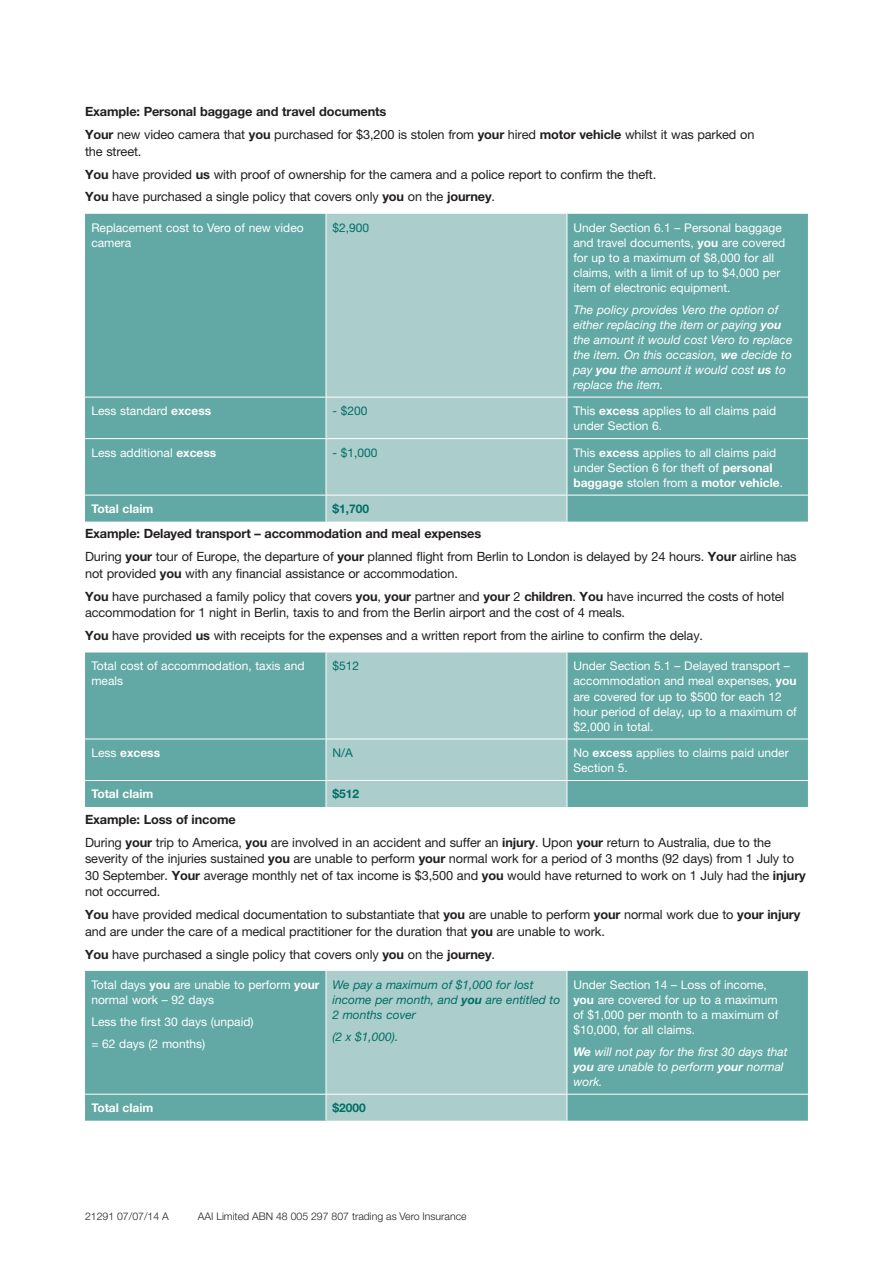
<style>
.page{position:relative;width:893px;height:1263px;background:#fff}
.page>*{position:absolute;margin:0;border:0;box-sizing:border-box;transform-origin:0 0}
.Ins_6_Body{font:12.75px/16.5px "Helvetica Neue";letter-spacing:-.01em;color:#231f20}
.Ins_5_SubSub_Headlin{font:700 12.75px "Helvetica Neue";letter-spacing:-.01em;color:#231f20}
.Ins_12_TableBody_gre{font:12px/15px "Helvetica Neue";color:#fff}
.Ins_12_TableBody_gre-2{font:italic 12px/15px "Helvetica Neue";color:#fff}
.Ins_12_TableBody_gre-3{font:italic 12px/15px "Helvetica Neue";color:#006f65}
.Ins_12_TableBody_gre-4{font:700 12px "Helvetica Neue";color:#fff}
.Ins_12_TableBody_gre-5{font:12px "Helvetica Neue";color:#006f65}
.Ins_12_TableBody_gre-6{font:700 12px "Helvetica Neue";color:#006f65}
.t1{font:300 10.5px "Helvetica Neue";color:#231f20}
.s1{font-weight:700}
.s2{font-weight:400}
</style>
<div class="page">
<div style="left:85px;top:214px;width:723px;height:308px;background:#62a8a5"></div>
<div style="left:327px;top:214px;width:240px;height:308px;background:#abcdcc"></div>
<hr style="left:85px;top:397px;width:241px;height:1px;background:#fff">
<hr style="left:326px;top:397px;width:241px;height:1px;background:#fff">
<hr style="left:567px;top:397px;width:241px;height:1px;background:#fff">
<hr style="left:85px;top:438px;width:241px;height:1px;background:#fff">
<hr style="left:326px;top:438px;width:241px;height:1px;background:#fff">
<hr style="left:567px;top:438px;width:241px;height:1px;background:#fff">
<hr style="left:85px;top:495px;width:241px;height:1px;background:#fff">
<hr style="left:326px;top:495px;width:241px;height:1px;background:#fff">
<hr style="left:567px;top:495px;width:241px;height:1px;background:#fff">
<hr style="left:326px;top:214px;width:1px;height:183px;background:#fff">
<hr style="left:567px;top:214px;width:1px;height:183px;background:#fff">
<hr style="left:326px;top:397px;width:1px;height:41px;background:#fff">
<hr style="left:567px;top:397px;width:1px;height:41px;background:#fff">
<hr style="left:326px;top:439px;width:1px;height:56px;background:#fff">
<hr style="left:567px;top:439px;width:1px;height:56px;background:#fff">
<svg style="left:326px;top:495px;width:1px;height:27px"></svg>
<svg style="left:567px;top:495px;width:1px;height:27px"></svg>
<div style="left:85px;top:652px;width:723px;height:155px;background:#62a8a5"></div>
<hr style="left:85px;top:739px;width:241px;height:1px;background:#fff">
<hr style="left:567px;top:739px;width:241px;height:1px;background:#fff">
<hr style="left:85px;top:780px;width:241px;height:1px;background:#fff">
<hr style="left:567px;top:780px;width:241px;height:1px;background:#fff">
<div style="left:326px;top:652px;width:242px;height:155px;background:#abcdcc"></div>
<div style="left:85px;top:971px;width:723px;height:150px;background:#62a8a5"></div>
<hr style="left:85px;top:1094px;width:241px;height:1px;background:#fff">
<hr style="left:567px;top:1094px;width:241px;height:1px;background:#fff">
<div style="left:326px;top:971px;width:242px;height:150px;background:#abcdcc"></div>
<p class="Ins_5_SubSub_Headlin" style="left:85px;top:104px;width:303px">Example: Personal baggage and travel documents</p>
<p class="Ins_6_Body" style="left:85px;top:126px;width:671px"><span class="s1">Your</span> new video camera that <span class="s1">you</span> purchased for $3,200 is stolen from <span class="s1">your</span> hired <span class="s1">motor vehicle</span> whilst it was parked on the street.</p>
<p class="Ins_6_Body" style="left:85px;top:166px;width:573px"><span class="s1">You</span> have provided <span class="s1">us</span> with proof of ownership for the camera and a police report to confirm the theft.</p>
<p class="Ins_6_Body" style="left:85px;top:188px;width:412px"><span class="s1">You</span> have purchased a single policy that covers only <span class="s1">you</span> on the <span class="s1">journey</span>.</p>
<p class="Ins_12_TableBody_gre" style="left:91px;top:220px;width:214px">Replacement cost to Vero of new video camera</p>
<p class="Ins_12_TableBody_gre-5" style="left:332px;top:220px;width:38px">$2,900</p>
<p class="Ins_12_TableBody_gre" style="left:573px;top:220px;width:213px">Under Section 6.1 – Personal baggage and travel documents, <span class="s1">you</span> are covered for up to a maximum of $8,000 for all claims, with a limit of up to $4,000 per item of electronic equipment.</p>
<p class="Ins_12_TableBody_gre-2" style="left:573px;top:302px;width:221px">The policy provides Vero the option of either replacing the item or paying <span class="s1">you </span>the amount it would cost Vero to replace the item. On this occasion, <span class="s1">we</span> decide to pay <span class="s1">you</span> the amount it would cost <span class="s1">us</span> to replace the item.</p>
<p class="Ins_12_TableBody_gre" style="left:91px;top:403px;width:121px">Less standard <span class="s1">excess</span></p>
<p class="Ins_12_TableBody_gre-5" style="left:332px;top:404px;width:37px">- $200</p>
<p class="Ins_12_TableBody_gre" style="left:573px;top:403px;width:204px">This <span class="s1">excess</span> applies to all claims paid under Section 6.</p>
<p class="Ins_12_TableBody_gre" style="left:91px;top:445px;width:126px">Less additional <span class="s1">excess</span></p>
<p class="Ins_12_TableBody_gre-5" style="left:332px;top:445px;width:47px">- $1,000</p>
<p class="Ins_12_TableBody_gre" style="left:573px;top:445px;width:211px">This <span class="s1">excess</span> applies to all claims paid under Section 6 for theft of <span class="s1">personal baggage</span> stolen from a <span class="s1">motor vehicle</span>.</p>
<p class="Ins_12_TableBody_gre-4" style="left:91px;top:501px;width:64px">Total claim</p>
<p class="Ins_12_TableBody_gre-6" style="left:332px;top:501px;width:38px">$1,700</p>
<p class="Ins_5_SubSub_Headlin" style="left:85px;top:526px;width:398px">Example: Delayed transport – accommodation and meal expenses</p>
<p class="Ins_6_Body" style="left:85px;top:548px;width:713px">During <span class="s1">your</span> tour of Europe, the departure of <span class="s1">your</span> planned flight from Berlin to London is delayed by 24 hours. <span class="s1">Your</span> airline has not provided <span class="s1">you</span> with any financial assistance or accommodation.</p>
<p class="Ins_6_Body" style="left:85px;top:588px;width:701px"><span class="s1">You</span> have purchased a family policy that covers <span class="s1">you</span>, <span class="s1">your</span> partner and <span class="s1">your</span> 2 <span class="s1">children</span>. <span class="s1">You</span> have incurred the costs of hotel accommodation for 1 night in Berlin, taxis to and from the Berlin airport and the cost of 4 meals.</p>
<p class="Ins_6_Body" style="left:85px;top:627px;width:620px"><span class="s1">You</span> have provided <span class="s1">us</span> with receipts for the expenses and a written report from the airline to confirm the delay.</p>
<p class="Ins_12_TableBody_gre" style="left:91px;top:658px;width:215px">Total cost of accommodation, taxis and meals</p>
<p class="Ins_12_TableBody_gre-5" style="left:332px;top:659px;width:28px">$512</p>
<p class="Ins_12_TableBody_gre" style="left:573px;top:658px;width:225px">Under Section 5.1 – Delayed transport – accommodation and meal expenses, <span class="s1">you </span>are covered for up to $500 for each 12 hour period of delay, up to a maximum of $2,000 in total.</p>
<p class="Ins_12_TableBody_gre-4" style="left:91px;top:745px;width:70px"><span class="s2">Less</span> excess</p>
<p class="Ins_12_TableBody_gre-5" style="left:332px;top:745px;width:22px">N/A</p>
<p class="Ins_12_TableBody_gre" style="left:573px;top:745px;width:217px">No <span class="s1">excess</span> applies to claims paid under<br>Section 5.</p>
<p class="Ins_12_TableBody_gre-4" style="left:91px;top:787px;width:64px">Total claim</p>
<p class="Ins_12_TableBody_gre-6" style="left:332px;top:787px;width:28px">$512</p>
<p class="Ins_5_SubSub_Headlin" style="left:85px;top:811px;width:152px">Example: Loss of income</p>
<p class="Ins_6_Body" style="left:85px;top:834px;width:722px">During <span class="s1">your</span> trip to America, <span class="s1">you</span> are involved in an accident and suffer an <span class="s1">injury</span>. Upon <span class="s1">your</span> return to Australia, due to the severity of the injuries sustained <span class="s1">you</span> are unable to perform <span class="s1">your</span> normal work for a period of 3 months (92 days) from 1 July to 30 September. <span class="s1">Your</span> average monthly net of tax income is $3,500 and <span class="s1">you</span> would have returned to work on 1 July had the <span class="s1">injury </span>not occurred.</p>
<p class="Ins_6_Body" style="left:85px;top:906px;width:717px"><span class="s1">You</span> have provided medical documentation to substantiate that <span class="s1">you</span> are unable to perform <span class="s1">your</span> normal work due to <span class="s1">your injury </span>and are under the care of a medical practitioner for the duration that <span class="s1">you</span> are unable to work.</p>
<p class="Ins_6_Body" style="left:85px;top:945px;width:412px"><span class="s1">You</span> have purchased a single policy that covers only <span class="s1">you</span> on the <span class="s1">journey</span>.</p>
<p class="Ins_12_TableBody_gre" style="left:91px;top:977px;width:230px">Total days <span class="s1">you</span> are unable to perform <span class="s1">your </span>normal work – 92 days</p>
<p class="Ins_12_TableBody_gre" style="left:91px;top:1014px;width:164px">Less the first 30 days (unpaid)</p>
<p class="Ins_12_TableBody_gre" style="left:91px;top:1035px;width:115px">= 62 days (2 months)</p>
<p class="Ins_12_TableBody_gre-3" style="left:332px;top:977px;width:229px">We pay a maximum of $1,000 for lost income per month, and <span class="s1">you</span> are entitled to<br>2 months cover</p>
<p class="Ins_12_TableBody_gre-3" style="left:332px;top:1029px;width:68px">(2 x $1,000).</p>
<p class="Ins_12_TableBody_gre" style="left:573px;top:977px;width:206px">Under Section 14 – Loss of income, <span class="s1">you</span> are covered for up to a maximum of $1,000 per month to a maximum of $10,000, for all claims.</p>
<p class="Ins_12_TableBody_gre-2" style="left:573px;top:1044px;width:216px"><span class="s1">We</span> will not pay for the first 30 days that <span class="s1">you</span> are unable to perform <span class="s1">your</span> normal work.</p>
<p class="Ins_12_TableBody_gre-4" style="left:91px;top:1100px;width:64px">Total claim</p>
<p class="Ins_12_TableBody_gre-6" style="left:332px;top:1100px;width:35px">$2000</p>
<p class="t1" style="left:85px;top:1210px;width:85px">21291 07/07/14 A</p>
<p class="t1" style="left:198px;top:1210px;width:270px">AAI Limited ABN 48 005 297 807 trading as Vero Insurance</p>
</div>
